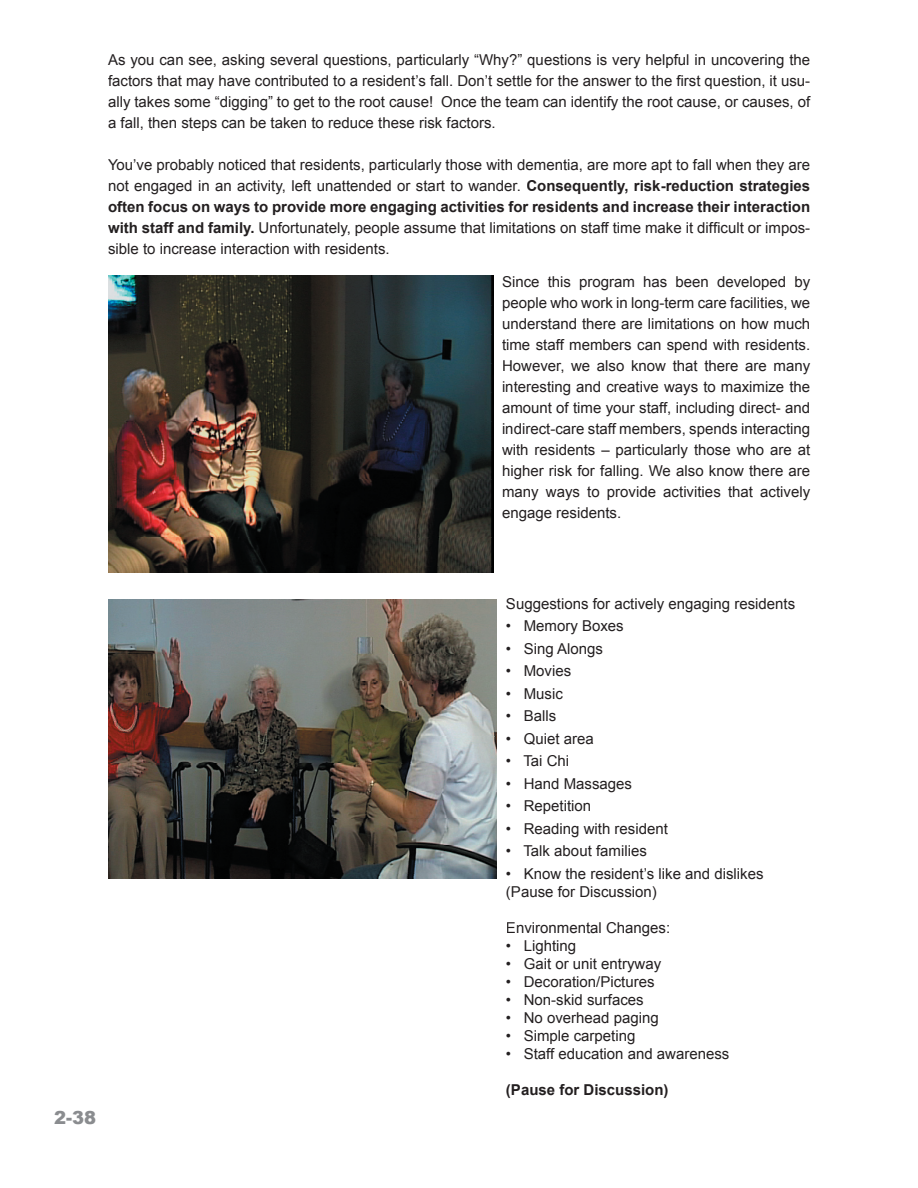
<style>
.page{position:relative;width:918px;height:1188px;background:#fff}
.page>*{position:absolute;margin:0;border:0;box-sizing:border-box;transform-origin:0 0}
.t1{font:900 18px "Arial";color:#8a8c8f}
.t2{font:15px/21px "Arial";color:#231f20;text-align:justify}
.t3{font:700 15px "Arial";color:#231f20}
.s1{font-weight:700}
</style>
<div class="page">
<img style="left:108px;top:276px;width:386px;height:297px">
<img style="left:108px;top:305px;width:386px;height:1px">
<img style="left:108px;top:334px;width:386px;height:1px">
<img style="left:108px;top:363px;width:386px;height:1px">
<img style="left:108px;top:392px;width:386px;height:1px">
<img style="left:108px;top:421px;width:386px;height:1px">
<img style="left:108px;top:450px;width:386px;height:1px">
<img style="left:108px;top:480px;width:386px;height:1px">
<img style="left:108px;top:509px;width:386px;height:1px">
<img style="left:108px;top:538px;width:386px;height:1px">
<img style="left:108px;top:567px;width:386px;height:1px">
<img style="left:108px;top:600px;width:388px;height:279px">
<img style="left:108px;top:627px;width:388px;height:1px">
<img style="left:108px;top:655px;width:388px;height:1px">
<img style="left:108px;top:682px;width:388px;height:1px">
<img style="left:108px;top:709px;width:388px;height:1px">
<img style="left:108px;top:737px;width:388px;height:1px">
<img style="left:108px;top:764px;width:388px;height:1px">
<img style="left:108px;top:791px;width:388px;height:1px">
<img style="left:108px;top:819px;width:388px;height:1px">
<img style="left:108px;top:846px;width:388px;height:1px">
<img style="left:108px;top:873px;width:388px;height:1px">
<p class="t2" style="left:108px;top:49px;width:704px">As you can see, asking several questions, particularly “Why?” questions is very helpful in uncovering the factors that may have contributed to a resident’s fall. Don’t settle for the answer to the first question, it usu&shy;ally takes some “digging” to get to the root cause! Once the team can identify the root cause, or causes, of a fall, then steps can be taken to reduce these risk factors.</p>
<p class="t2" style="left:108px;top:154px;width:704px">You’ve probably noticed that residents, particularly those with dementia, are more apt to fall when they are not engaged in an activity, left unattended or start to wander. <span class="s1">Consequently, risk-reduction strategies often focus on ways to provide more engaging activities for residents and increase their interaction with staff and family.</span> Unfortunately, people assume that limitations on staff time make it difficult or impos&shy;sible to increase interaction with residents.</p>
<p class="t2" style="left:502px;top:271px;width:310px">Since this program has been developed by people who work in long-term care facilities, we understand there are limitations on how much time staff members can spend with residents.<br>However, we also know that there are many interesting and creative ways to maximize the amount of time your staff, including direct- and indirect-care staff members, spends interacting with residents – particularly those who are at higher risk for falling. We also know there are many ways to provide activities that actively engage residents.</p>
<p class="t1" style="left:54px;top:1108px;width:44px">2-38</p>
<p class="t2" style="left:506px;top:593px;width:291px">Suggestions for actively engaging residents</p>
<p class="t2" style="left:506px;top:616px;width:119px">• Memory Boxes</p>
<p class="t2" style="left:506px;top:638px;width:98px">• Sing Alongs</p>
<p class="t2" style="left:506px;top:661px;width:67px">• Movies</p>
<p class="t2" style="left:506px;top:683px;width:58px">• Music</p>
<p class="t2" style="left:506px;top:706px;width:52px">• Balls</p>
<p class="t2" style="left:506px;top:728px;width:89px">• Quiet area</p>
<p class="t2" style="left:506px;top:751px;width:65px">• Tai Chi</p>
<p class="t2" style="left:506px;top:773px;width:128px">• Hand Massages</p>
<p class="t2" style="left:506px;top:796px;width:87px">• Repetition</p>
<p class="t2" style="left:506px;top:818px;width:163px">• Reading with resident</p>
<p class="t2" style="left:506px;top:841px;width:142px">• Talk about families</p>
<p class="t2" style="left:506px;top:865px;width:259px;line-height:18px">• Know the resident’s like and dislikes (Pause for Discussion)</p>
<p class="t2" style="left:506px;top:917px;width:166px">Environmental Changes:</p>
<p class="t2" style="left:506px;top:935px;width:72px">• Lighting</p>
<p class="t2" style="left:506px;top:953px;width:157px">• Gait or unit entryway</p>
<p class="t2" style="left:506px;top:971px;width:150px">• Decoration/Pictures</p>
<p class="t2" style="left:506px;top:989px;width:139px">• Non-skid surfaces</p>
<p class="t2" style="left:506px;top:1007px;width:154px">• No overhead paging</p>
<p class="t2" style="left:506px;top:1025px;width:131px">• Simple carpeting</p>
<p class="t2" style="left:506px;top:1043px;width:225px">• Staff education and awareness</p>
<p class="t3" style="left:506px;top:1081px;width:164px">(Pause for Discussion)</p>
</div>
